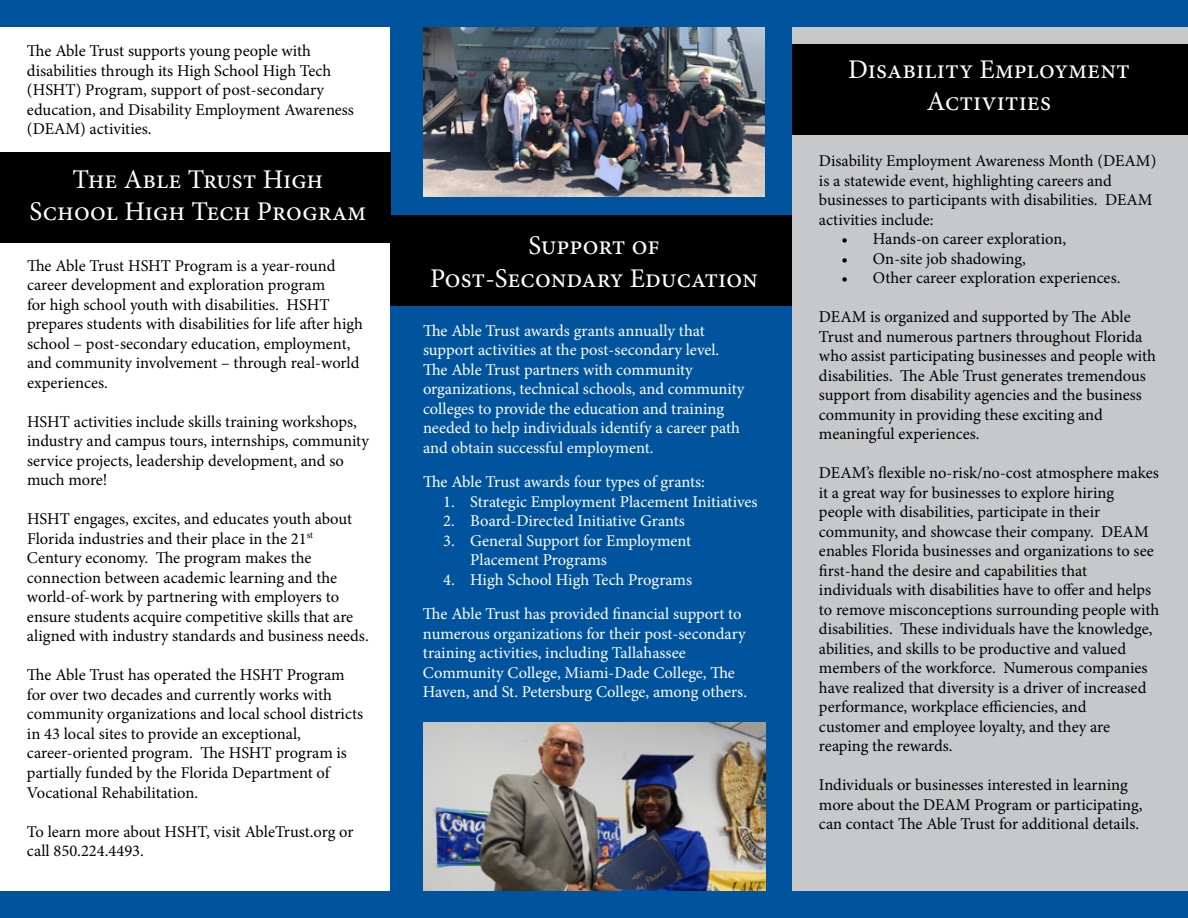
<style>
.page{position:relative;width:1188px;height:918px;background:#fff}
.page>*{position:absolute;margin:0;border:0;box-sizing:border-box;transform-origin:0 0}
.t1{font:27px/32.4px "Minion Pro";color:#fff;text-align:center}
.t2{font:16.5px/19.5px "Minion Pro";color:#000}
.t3{font:16.5px/19.5px "Minion Pro";letter-spacing:-.01em;color:#fff}
</style>
<div class="page">
<div style="left:792px;top:0;width:396px;height:918px;background:#c7c8ca"></div>
<div style="left:0;top:0;width:1188px;height:27px;background:#00549e"></div>
<div style="left:391px;top:24px;width:401px;height:894px;background:#00549e"></div>
<img style="left:423px;top:27px;width:342px;height:170px">
<div style="left:0;top:891px;width:1188px;height:27px;background:#00549e"></div>
<img style="left:423px;top:722px;width:342px;height:169px">
<div style="left:792px;top:44px;width:396px;height:91px;background:#000"></div>
<div style="left:0;top:152px;width:391px;height:90px;background:#000"></div>
<div style="left:391px;top:215px;width:401px;height:91px;background:#000"></div>
<p class="t2" style="left:27px;top:41px;width:329px">The Able Trust supports young people with disabilities through its High School High Tech (HSHT) Program, support of post-secondary education, and Disability Employment Awareness (DEAM) activities.</p>
<h1 class="t1" style="left:30px;top:163px;width:338px">The Able Trust High<br>School High Tech Program</h1>
<p class="t2" style="left:27px;top:256px;width:338px">The Able Trust HSHT Program is a year-round career development and exploration program<br>for high school youth with disabilities. HSHT prepares students with disabilities for life after high school – post-secondary education, employment, and community involvement – through real-world experiences.</p>
<p class="t2" style="left:27px;top:412px;width:344px">HSHT activities include skills training workshops, industry and campus tours, internships, community service projects, leadership development, and so much more!</p>
<p class="t2" style="left:27px;top:509px;width:343px">HSHT engages, excites, and educates youth about Florida industries and their place in the 21<sup>st </sup>Century economy. The program makes the connection between academic learning and the world-of-work by partnering with employers to ensure students acquire competitive skills that are aligned with industry standards and business needs.</p>
<p class="t2" style="left:27px;top:665px;width:338px">The Able Trust has operated the HSHT Program for over two decades and currently works with community organizations and local school districts in 43 local sites to provide an exceptional, career-oriented program. The HSHT program is partially funded by the Florida Department of Vocational Rehabilitation.</p>
<p class="t2" style="left:27px;top:822px;width:328px">To learn more about HSHT, visit AbleTrust.org or call 850.224.4493.</p>
<h1 class="t1" style="left:430px;top:230px;width:329px">Support of<br>Post-Secondary Education</h1>
<p class="t3" style="left:423px;top:321px;width:323px">The Able Trust awards grants annually that support activities at the post-secondary level.<br>The Able Trust partners with community organizations, technical schools, and community colleges to provide the education and training needed to help individuals identify a career path and obtain successful employment.</p>
<p class="t3" style="left:423px;top:472px;width:284px">The Able Trust awards four types of grants:</p>
<p class="t3" style="left:443px;top:492px;width:316px">1. Strategic Employment Placement Initiatives</p>
<p class="t3" style="left:443px;top:511px;width:243px">2. Board-Directed Initiative Grants</p>
<p class="t3" style="left:470px;top:531px;width:223px;text-indent:-27px">3. General Support for Employment<br>Placement Programs</p>
<p class="t3" style="left:423px;top:562px;width:320px;line-height:34.5px;text-indent:20px">4. High School High Tech Programs<br>The Able Trust has provided financial support to</p>
<p class="t3" style="left:423px;top:624px;width:326px">numerous organizations for their post-secondary training activities, including Tallahassee Community College, Miami-Dade College, The Haven, and St. Petersburg College, among others.</p>
<h1 class="t1" style="left:848px;top:53px;width:283px">Disability Employment<br>Activities</h1>
<p class="t2" style="left:819px;top:151px;width:339px">Disability Employment Awareness Month (DEAM) is a statewide event, highlighting careers and businesses to participants with disabilities. DEAM activities include:</p>
<p class="t2" style="left:841px;top:229px;width:226px">• Hands-on career exploration,</p>
<p class="t2" style="left:841px;top:249px;width:186px">• On-site job shadowing,</p>
<p class="t2" style="left:841px;top:268px;width:281px">• Other career exploration experiences.</p>
<p class="t2" style="left:819px;top:307px;width:339px">DEAM is organized and supported by The Able Trust and numerous partners throughout Florida who assist participating businesses and people with disabilities. The Able Trust generates tremendous support from disability agencies and the business community in providing these exciting and meaningful experiences.</p>
<p class="t2" style="left:819px;top:463px;width:342px">DEAM’s flexible no-risk/no-cost atmosphere makes it a great way for businesses to explore hiring people with disabilities, participate in their community, and showcase their company. DEAM enables Florida businesses and organizations to see first-hand the desire and capabilities that individuals with disabilities have to offer and helps to remove misconceptions surrounding people with disabilities. These individuals have the knowledge, abilities, and skills to be productive and valued members of the workforce. Numerous companies have realized that diversity is a driver of increased performance, workplace efficiencies, and<br>customer and employee loyalty, and they are reaping the rewards.</p>
<p class="t2" style="left:819px;top:776px;width:325px">Individuals or businesses interested in learning more about the DEAM Program or participating, can contact The Able Trust for additional details.</p>
</div>
